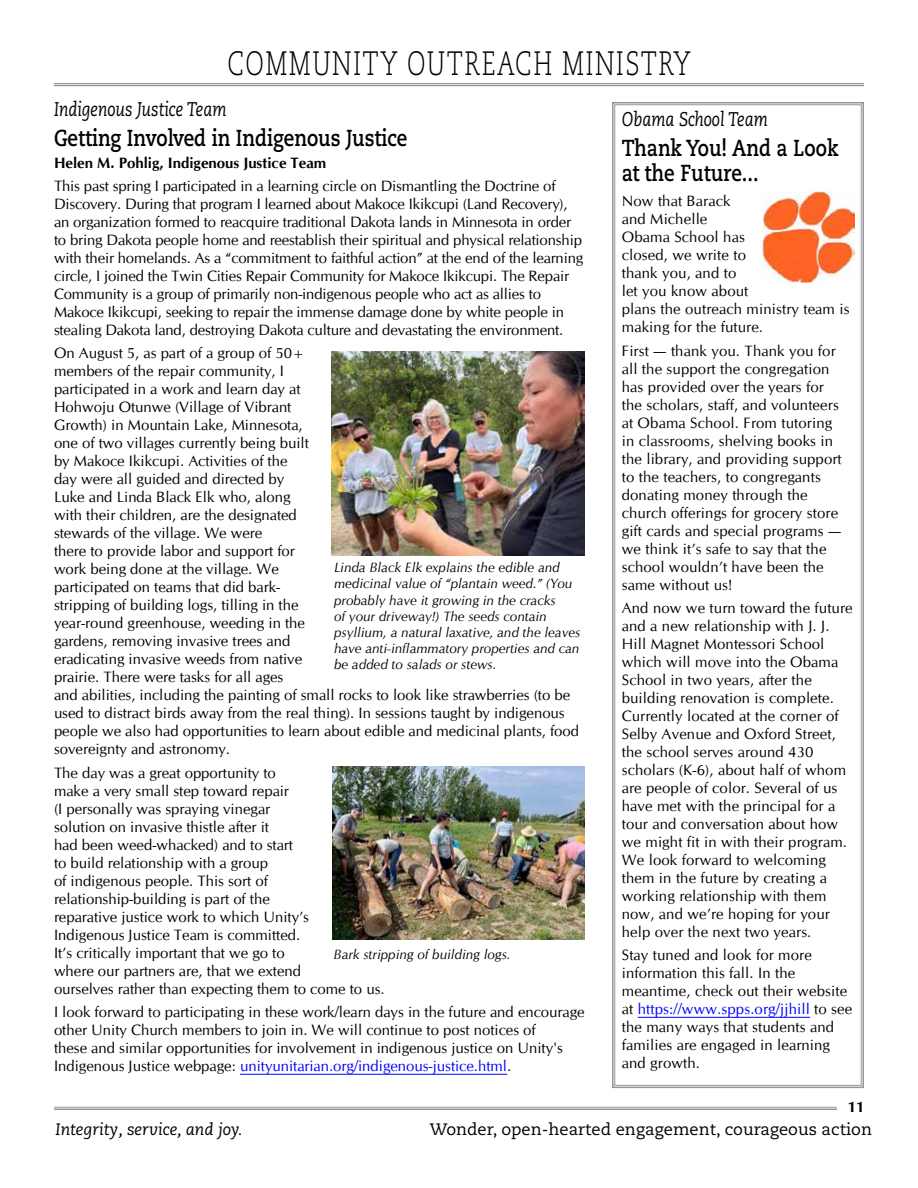
<style>
.page{position:relative;width:918px;height:1188px;background:#fff}
.page>*{position:absolute;margin:0;border:0;box-sizing:border-box;transform-origin:0 0}
.t1{font:300 33.75px "Caecilia LT Pro 45";letter-spacing:.06em;color:#000;scale:.72 1}
.t2{font:700 23.1px/25.2px "Caecilia LT Pro 75";color:#000;scale:.82 1}
.t3{font:italic 19.8px "Caecilia LT Pro 56";color:#000;scale:.82 1}
.t4{font:16.5px "Caecilia LT Pro 55 Roman";color:#000}
.t5{font:italic 16.5px "Caecilia LT Pro 56";color:#000}
.t6{font:15px/18px "CG Omega";color:#000}
.t7{font:700 15px "CG Omega";color:#000}
.t8{font:italic 13.5px/16.2px "CG Omega";color:#000}
.s1{color:#00f}
</style>
<div class="page">
<hr style="left:54px;top:1107px;width:783px;height:1px;background:#939598">
<hr style="left:54px;top:1108px;width:783px;height:2px;background:#939598">
<hr style="left:54px;top:83px;width:810px;height:1px;background:#939598">
<hr style="left:54px;top:85px;width:810px;height:1px;background:#939598">
<hr style="left:240px;top:1074px;width:267px;height:1px;background:#00f">
<img style="left:332px;top:351px;width:253px;height:204px">
<svg style="left:612px;top:102px;width:252px;height:987px"></svg>
<div style="left:614px;top:104px;width:248px;height:982px;border:1px solid #939598"></div>
<img style="left:333px;top:766px;width:251px;height:174px">
<img style="left:763px;top:192px;width:91px;height:91px">
<h1 class="t1" style="left:227px;top:41px;width:645px">COMMUNITY OUTREACH MINISTRY</h1>
<h3 class="t3" style="left:54px;top:96px;width:212px">Indigenous Justice Team</h3>
<h2 class="t2" style="left:54px;top:125px;width:432px">Getting Involved in Indigenous Justice</h2>
<p class="t7" style="left:54px;top:153px;width:274px">Helen M. Pohlig, Indigenous Justice Team</p>
<p class="t6" style="left:54px;top:177px;width:531px">This past spring I participated in a learning circle on Dismantling the Doctrine of Discovery. During that program I learned about Makoce Ikikcupi (Land Recovery), an organization formed to reacquire traditional Dakota lands in Minnesota in order to bring Dakota people home and reestablish their spiritual and physical relationship with their homelands. As a “commitment to faithful action” at the end of the learning circle, I joined the Twin Cities Repair Community for Makoce Ikikcupi. The Repair Community is a group of primarily non-indigenous people who act as allies to Makoce Ikikcupi, seeking to repair the immense damage done by white people in stealing Dakota land, destroying Dakota culture and devastating the environment.</p>
<p class="t6" style="left:54px;top:345px;width:527px">On August 5, as part of a group of 50+<br>members of the repair community, I<br>participated in a work and learn day at<br>Hohwoju Otunwe (Village of Vibrant<br>Growth) in Mountain Lake, Minnesota,<br>one of two villages currently being built<br>by Makoce Ikikcupi. Activities of the<br>day were all guided and directed by<br>Luke and Linda Black Elk who, along<br>with their children, are the designated<br>stewards of the village. We were<br>there to provide labor and support for<br>work being done at the village. We<br>participated on teams that did bark-<br>stripping of building logs, tilling in the<br>year-round greenhouse, weeding in the<br>gardens, removing invasive trees and<br>eradicating invasive weeds from native<br>prairie. There were tasks for all ages<br>and abilities, including the painting of small rocks to look like strawberries (to be used to distract birds away from the real thing). In sessions taught by indigenous people we also had opportunities to learn about edible and medicinal plants, food sovereignty and astronomy.</p>
<p class="t6" style="left:54px;top:764px;width:332px">The day was a great opportunity to<br>make a very small step toward repair<br>(I personally was spraying vinegar<br>solution on invasive thistle after it<br>had been weed-whacked) and to start<br>to build relationship with a group<br>of indigenous people. This sort of relationship-building is part of the<br>reparative justice work to which Unity’s<br>Indigenous Justice Team is committed.<br>It’s critically important that we go to<br>where our partners are, that we extend<br>ourselves rather than expecting them to come to us.</p>
<p class="t6" style="left:54px;top:1003px;width:532px">I look forward to participating in these work/learn days in the future and encourage other Unity Church members to join in. We will continue to post notices of<br>these and similar opportunities for involvement in indigenous justice on Unity's Indigenous Justice webpage: <span class="s1">unityunitarian.org/indigenous-justice.html</span>.</p>
<p class="t8" style="left:334px;top:560px;width:248px">Linda Black Elk explains the edible and medicinal value of “plantain weed.” (You probably have it growing in the cracks<br>of your driveway!) The seeds contain psyllium, a natural laxative, and the leaves have anti-inflammatory properties and can be added to salads or stews.</p>
<p class="t8" style="left:334px;top:946px;width:179px">Bark stripping of building logs.</p>
<h3 class="t3" style="left:622px;top:106px;width:180px">Obama School Team</h3>
<h2 class="t2" style="left:622px;top:135px;width:266px">Thank You! And a Look at the Future...</h2>
<p class="t6" style="left:622px;top:192px;width:229px">Now that Barack<br>and Michelle<br>Obama School has<br>closed, we write to<br>thank you, and to<br>let you know about<br>plans the outreach ministry team is making for the future.</p>
<p class="t6" style="left:622px;top:342px;width:222px">First — thank you. Thank you for all the support the congregation has provided over the years for the scholars, staff, and volunteers at Obama School. From tutoring in classrooms, shelving books in the library, and providing support to the teachers, to congregants donating money through the church offerings for grocery store gift cards and special programs — we think it’s safe to say that the school wouldn’t have been the same without us!</p>
<p class="t6" style="left:622px;top:599px;width:232px">And now we turn toward the future and a new relationship with J. J.<br>Hill Magnet Montessori School which will move into the Obama<br>School in two years, after the building renovation is complete.<br>Currently located at the corner of<br>Selby Avenue and Oxford Street, the school serves around 430 scholars (K-6), about half of whom are people of color. Several of us have met with the principal for a tour and conversation about how we might fit in with their program.<br>We look forward to welcoming them in the future by creating a working relationship with them now, and we’re hoping for your help over the next two years.</p>
<p class="t6" style="left:622px;top:946px;width:232px">Stay tuned and look for more information this fall. In the meantime, check out their website at <span class="s1">https://www.spps.org/jjhill</span> to see the many ways that students and families are engaged in learning and growth.</p>
<p class="t7" style="left:847px;top:1098px;width:18px">11</p>
<p class="t5" style="left:56px;top:1118px;width:188px">Integrity, service, and joy.</p>
<p class="t4" style="left:430px;top:1118px;width:444px">Wonder, open-hearted engagement, courageous action</p>
</div>
